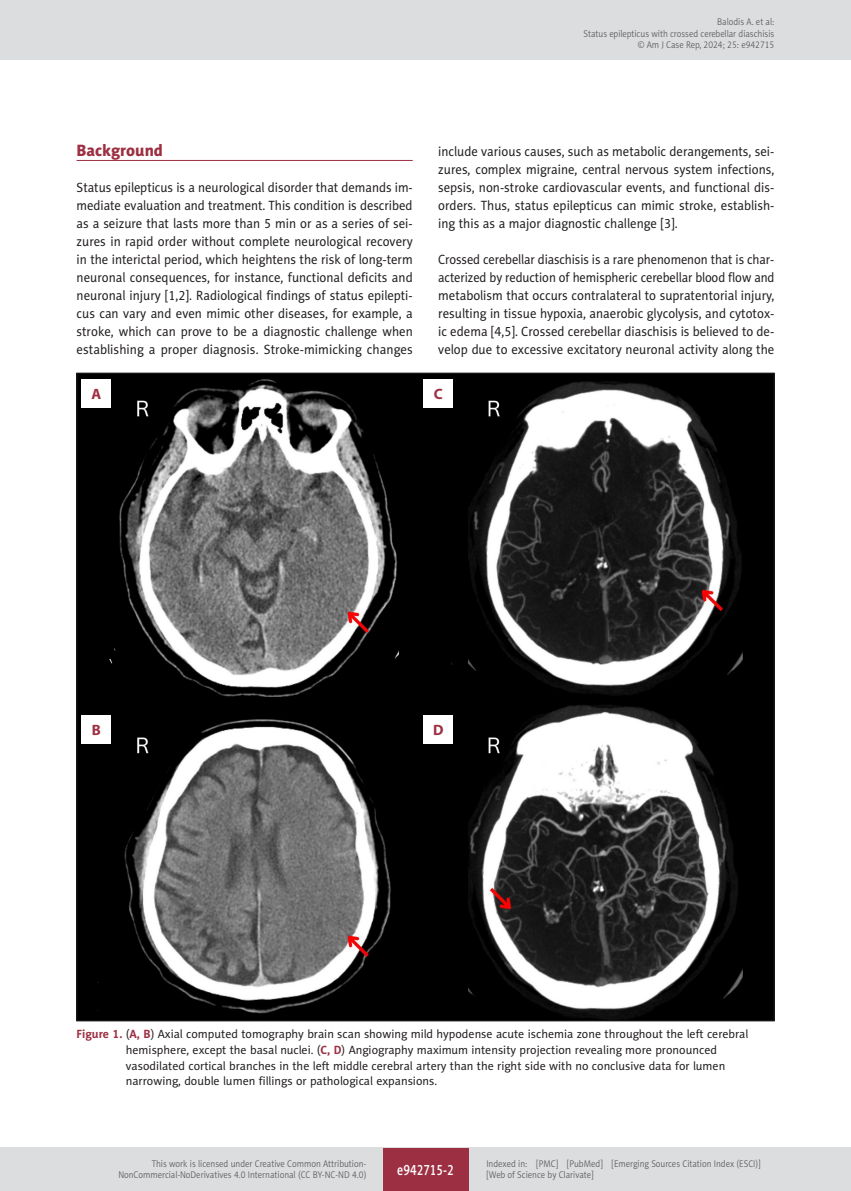
<style>
.page{position:relative;width:851px;height:1191px;background:#fff}
.page>*{position:absolute;margin:0;border:0;box-sizing:border-box;transform-origin:0 0}
.AJCR_Headline_1{font:16.5px "Naomi Sans EFN Heavy";color:#9d2f42}
.t1{font:15px "Naomi Sans EFN Medium";color:#fff;scale:.8 1}
.t2{font:700 15px "Myriad Pro";color:#9d2f42}
.AJCR_Body{font:13.5px/18px "Naomi Sans EFN";color:#231f20;text-align:justify;scale:.94 1}
.AJCR_Body-2{font:13.5px/18px "Naomi Sans EFN";color:#231f20;text-align:justify;scale:.93 1}
.AJCR_Body-3{font:13.5px/18px "Naomi Sans EFN";color:#231f20;text-align:justify;scale:.95 1}
.AJCR_Rycina_tytul{font:12px/15.8px "Naomi Sans EFN";color:#231f20}
.t3{font:9.75px/11.2px "Naomi Sans EFN Light";color:#57585a;text-align:right;scale:.9 1}
.s1{font-weight:700;color:#9d2f42}
</style>
<div class="page">
<hr style="left:77px;top:160px;width:335px;height:1px;background:#9d2f42">
<img style="left:79px;top:375px;width:693px;height:644px">
<div style="left:82px;top:379px;width:29px;height:28px;background:#fff"></div>
<div style="left:82px;top:715px;width:29px;height:28px;background:#fff"></div>
<div style="left:423px;top:379px;width:30px;height:28px;background:#fff"></div>
<div style="left:423px;top:715px;width:30px;height:28px;background:#fff"></div>
<div style="left:0;top:0;width:850px;height:60px;background:#dcdddf"></div>
<hr style="left:850px;top:0;width:1px;height:60px;background:#dcdddf">
<div style="left:0;top:1148px;width:850px;height:43px;background:#dcdddf"></div>
<div style="left:383px;top:1147px;width:85px;height:43px;background:#9d2f42"></div>
<p class="t3" style="left:583px;top:16px;width:213px">Balodis A. et al:<br>Status epilepticus with crossed cerebellar diaschisis © Am J Case Rep, 2024; 25: e942715</p>
<p class="AJCR_Headline_1" style="left:77px;top:140px;width:88px">Background</p>
<p class="AJCR_Body" style="left:77px;top:178px;width:359px">Status epilepticus is a neurological disorder that demands im&shy;mediate evaluation and treatment. This condition is described as a seizure that lasts more than 5 min or as a series of sei&shy;zures in rapid order without complete neurological recovery in the interictal period, which heightens the risk of long-term neuronal consequences, for instance, functional deficits and neuronal injury [1,2]. Radiological findings of status epilepti&shy;cus can vary and even mimic other diseases, for example, a stroke, which can prove to be a diagnostic challenge when establishing a proper diagnosis. Stroke-mimicking changes</p>
<p class="t2" style="left:91px;top:384px;width:11px">A</p>
<p class="AJCR_Body-3" style="left:438px;top:142px;width:355px">include various causes, such as metabolic derangements, sei&shy;zures, complex migraine, central nervous system infections, sepsis, non-stroke cardiovascular events, and functional dis&shy;orders. Thus, status epilepticus can mimic stroke, establish&shy;ing this as a major diagnostic challenge [3].</p>
<p class="AJCR_Body-2" style="left:438px;top:250px;width:363px">Crossed cerebellar diaschisis is a rare phenomenon that is char&shy;acterized by reduction of hemispheric cerebellar blood flow and metabolism that occurs contralateral to supratentorial injury, resulting in tissue hypoxia, anaerobic glycolysis, and cytotox&shy;ic edema [4,5]. Crossed cerebellar diaschisis is believed to de&shy;velop due to excessive excitatory neuronal activity along the</p>
<p class="t2" style="left:433px;top:384px;width:10px">C</p>
<p class="t2" style="left:92px;top:720px;width:11px">B</p>
<p class="t2" style="left:433px;top:720px;width:12px">D</p>
<p class="AJCR_Rycina_tytul" style="left:126px;top:1026px;width:623px;text-indent:-49px"><span class="s1">Figure 1.</span> (<span class="s1">A, B</span>) Axial computed tomography brain scan showing mild hypodense acute ischemia zone throughout the left cerebral hemisphere, except the basal nuclei. (<span class="s1">C, D</span>) Angiography maximum intensity projection revealing more pronounced vasodilated cortical branches in the left middle cerebral artery than the right side with no conclusive data for lumen narrowing, double lumen fillings or pathological expansions.</p>
<p class="t3" style="left:118px;top:1158px;width:277px">This work is licensed under Creative Common Attribution-<br>NonCommercial-NoDerivatives 4.0 International (CC BY-NC-ND 4.0)</p>
<p class="t1" style="left:397px;top:1160px;width:72px">e942715-2</p>
<p class="t3" style="left:486px;top:1158px;width:306px;text-align:left">Indexed in: [PMC] [PubMed] [Emerging Sources Citation Index (ESCI)] [Web of Science by Clarivate]</p>
</div>
